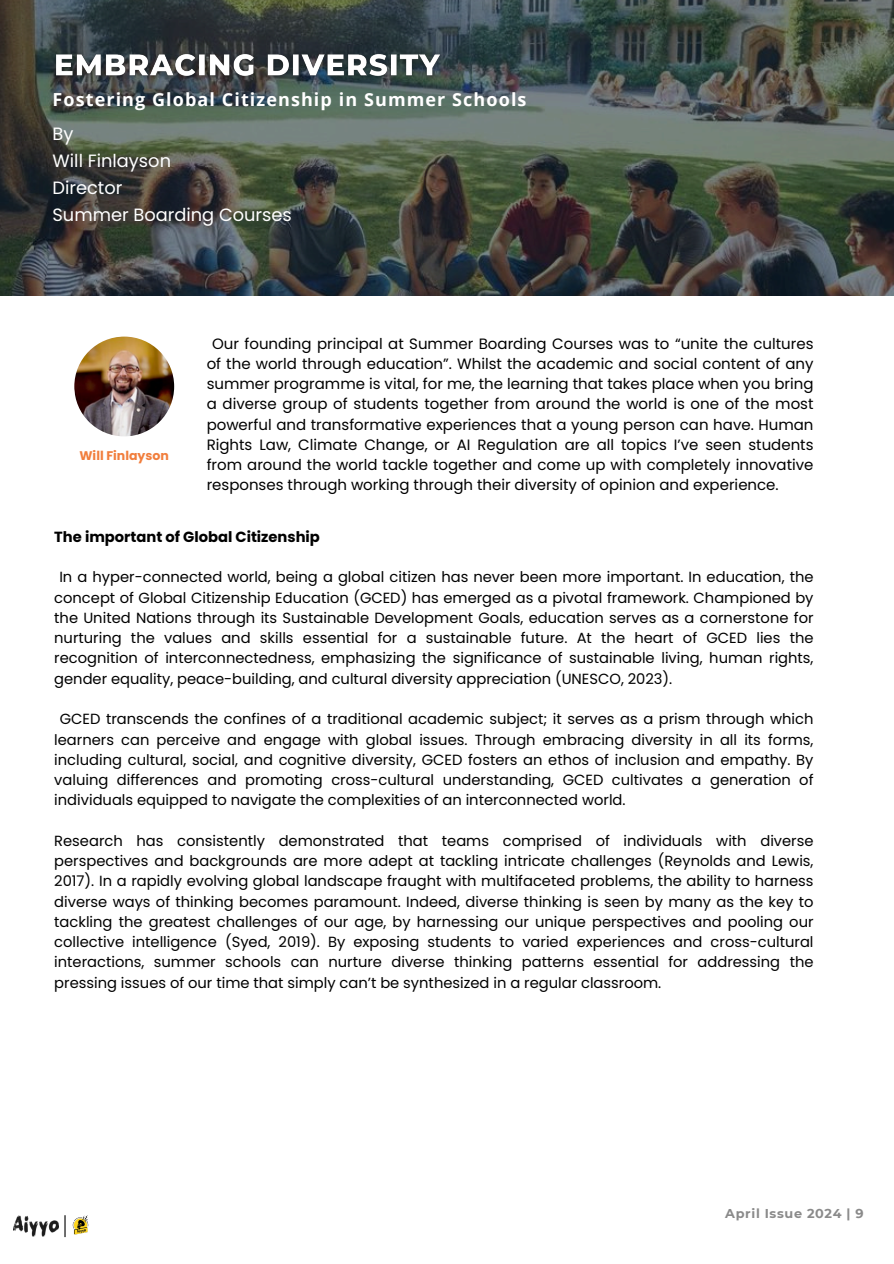
<style>
.page{position:relative;width:894px;height:1264px;background:#fff}
.page>*{position:absolute;margin:0;border:0;box-sizing:border-box;transform-origin:0 0}
.t1{font:700 18px "Open Sans";letter-spacing:.06em;color:#fff}
.t2{font:17.85px/27px "Poppins";color:#fff}
.t3{font:15px/20.2px "Poppins";color:#000;text-align:justify}
.t4{font:14.7px/20.2px "Poppins";color:#000;text-align:justify}
.t5{font:700 14.7px "Poppins";color:#000}
.t6{font:700 12.75px "Montserrat";letter-spacing:.05em;color:#8a8a8a}
.t7{font:700 12.6px "Poppins";color:#f17e3d}
</style>
<div class="page">
<svg style="left:0;top:0;width:893px;height:296px;background:#454d47"></svg>
<img style="left:74px;top:336px;width:100px;height:100px;border-radius:50%">
<img style="left:13px;top:1215px;width:45px;height:21px">
<img style="left:72px;top:1215px;width:17px;height:20px">
<hr style="left:64px;top:1215px;width:2px;height:21px;background:#000">
<img style="left:48px;top:46px;width:401px;height:40px">
<p class="t1" style="left:52px;top:87px;width:475px">Fostering Global Citizenship in Summer Schools</p>
<h5 class="t2" style="left:52px;top:120px;width:120px">By<br>Will Finlayson<br>Director</h5>
<h5 class="t2" style="left:52px;top:201px;width:241px">Summer Boarding Courses</h5>
<p class="t7" style="left:79px;top:447px;width:91px">Will Finlayson</p>
<h5 class="t3" style="left:207px;top:333px;width:608px;text-indent:5px">Our founding principal at Summer Boarding Courses was to “unite the cultures of the world through education”. Whilst the academic and social content of any summer programme is vital, for me, the learning that takes place when you bring a diverse group of students together from around the world is one of the most powerful and transformative experiences that a young person can have. Human Rights Law, Climate Change, or AI Regulation are all topics I’ve seen students from around the world tackle together and come up with completely innovative responses through working through their diversity of opinion and experience.</h5>
<h5 class="t5" style="left:54px;top:526px;width:267px">The important of Global Citizenship</h5>
<p class="t4" style="left:54px;top:567px;width:760px;text-indent:5px">In a hyper-connected world, being a global citizen has never been more important. In education, the concept of Global Citizenship Education (GCED) has emerged as a pivotal framework. Championed by the United Nations through its Sustainable Development Goals, education serves as a cornerstone for nurturing the values and skills essential for a sustainable future. At the heart of GCED lies the recognition of interconnectedness, emphasizing the significance of sustainable living, human rights, gender equality, peace-building, and cultural diversity appreciation (UNESCO, 2023).</p>
<p class="t4" style="left:54px;top:709px;width:760px;text-indent:6px">GCED transcends the confines of a traditional academic subject; it serves as a prism through which learners can perceive and engage with global issues. Through embracing diversity in all its forms, including cultural, social, and cognitive diversity, GCED fosters an ethos of inclusion and empathy. By valuing differences and promoting cross-cultural understanding, GCED cultivates a generation of individuals equipped to navigate the complexities of an interconnected world.</p>
<h4 class="t4" style="left:54px;top:830px;width:760px">Research has consistently demonstrated that teams comprised of individuals with diverse perspectives and backgrounds are more adept at tackling intricate challenges (Reynolds and Lewis, 2017). In a rapidly evolving global landscape fraught with multifaceted problems, the ability to harness diverse ways of thinking becomes paramount. Indeed, diverse thinking is seen by many as the key to tackling the greatest challenges of our age, by harnessing our unique perspectives and pooling our collective intelligence (Syed, 2019). By exposing students to varied experiences and cross-cultural interactions, summer schools can nurture diverse thinking patterns essential for addressing the pressing issues of our time that simply can’t be synthesized in a regular classroom.</h4>
<p class="t6" style="left:725px;top:1205px;width:140px">April Issue 2024 | 9</p>
</div>
